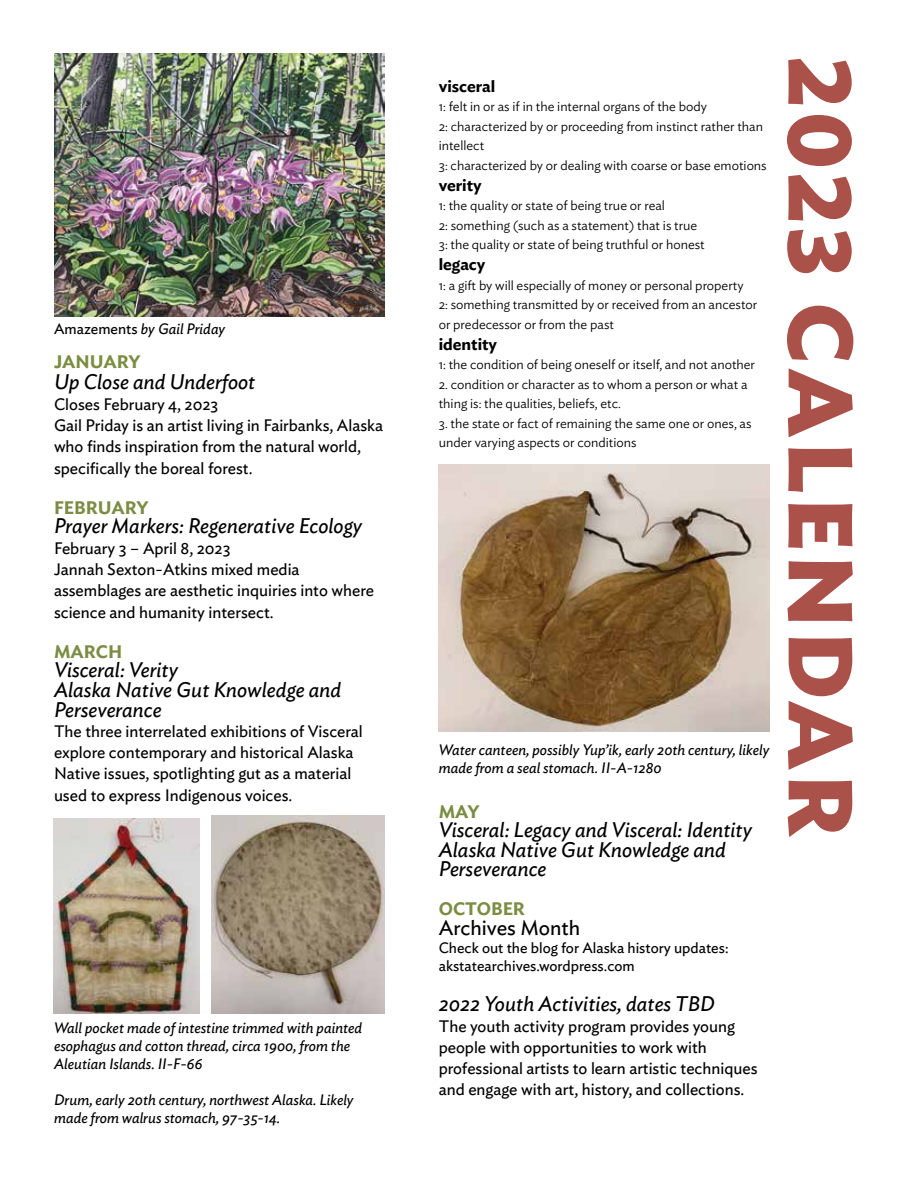
<style>
.page{position:relative;width:918px;height:1188px;background:#fff}
.page>*{position:absolute;margin:0;border:0;box-sizing:border-box;transform-origin:0 0}
.t1{font:700 90px "Ideal Sans";letter-spacing:.05em;color:#aa514a}
.t2{font:italic 21px/19.5px "Ideal Sans";color:#000}
.t3{font:21px "Ideal Sans";color:#000}
.t4{font:600 18px "Ideal Sans";color:#7a8d42}
.t5{font:16.5px/21px "Ideal Sans";color:#000}
.t6{font:600 16.5px "Ideal Sans";color:#000}
.t7{font:italic 15px/18px "Ideal Sans";color:#000}
.t8{font:15px/18px "Ideal Sans";color:#000}
.t9{font:300 13.5px/19.5px "Ideal Sans";color:#000}
.s1{font-style:normal}
</style>
<div class="page">
<img style="left:439px;top:465px;width:331px;height:267px">
<img style="left:54px;top:54px;width:331px;height:263px">
<img style="left:54px;top:819px;width:146px;height:194px">
<img style="left:212px;top:816px;width:173px;height:197px">
<p class="t7" style="left:54px;top:318px;width:173px"><span class="s1">Amazements</span> by Gail Priday</p>
<h3 class="t4" style="left:54px;top:348px;width:88px">JANUARY</h3>
<h2 class="t2" style="left:54px;top:371px;width:203px">Up Close and Underfoot</h2>
<p class="t5" style="left:54px;top:393px;width:331px">Closes February 4, 2023<br>Gail Priday is an artist living in Fairbanks, Alaska who finds inspiration from the natural world, specifically the boreal forest.</p>
<h3 class="t4" style="left:54px;top:494px;width:96px">FEBRUARY</h3>
<h2 class="t2" style="left:54px;top:515px;width:310px">Prayer Markers: Regenerative Ecology</h2>
<p class="t5" style="left:54px;top:537px;width:322px">February 3 – April 8, 2023<br>Jannah Sexton-Atkins mixed media assemblages are aesthetic inquiries into where science and humanity intersect.</p>
<h3 class="t4" style="left:54px;top:638px;width:70px">MARCH</h3>
<h2 class="t2" style="left:54px;top:659px;width:289px">Visceral: Verity<br>Alaska Native Gut Knowledge and<br>Perseverance</h2>
<p class="t5" style="left:54px;top:720px;width:310px">The three interrelated exhibitions of Visceral explore contemporary and historical Alaska Native issues, spotlighting gut as a material used to express Indigenous voices.</p>
<p class="t7" style="left:54px;top:1018px;width:310px">Wall pocket made of intestine trimmed with painted esophagus and cotton thread, circa 1900, from the<br>Aleutian Islands. II-F-66</p>
<p class="t7" style="left:54px;top:1090px;width:301px">Drum, early 20th century, northwest Alaska. Likely made from walrus stomach, 97-35-14.</p>
<p class="t6" style="left:439px;top:73px;width:58px">visceral</p>
<p class="t9" style="left:439px;top:96px;width:330px">1: felt in or as if in the internal organs of the body<br>2: characterized by or proceeding from instinct rather than intellect<br>3: characterized by or dealing with coarse or base emotions</p>
<p class="t6" style="left:439px;top:172px;width:44px">verity</p>
<p class="t9" style="left:439px;top:195px;width:268px">1: the quality or state of being true or real<br>2: something (such as a statement) that is true<br>3: the quality or state of being truthful or honest</p>
<p class="t6" style="left:439px;top:252px;width:48px">legacy</p>
<p class="t9" style="left:439px;top:274px;width:320px">1: a gift by will especially of money or personal property<br>2: something transmitted by or received from an ancestor or predecessor or from the past</p>
<p class="t6" style="left:439px;top:331px;width:60px">identity</p>
<p class="t9" style="left:439px;top:354px;width:318px">1: the condition of being oneself or itself, and not another</p>
<p class="t9" style="left:439px;top:373px;width:310px">2. condition or character as to whom a person or what a thing is: the qualities, beliefs, etc.</p>
<p class="t9" style="left:439px;top:412px;width:314px">3. the state or fact of remaining the same one or ones, as under varying aspects or conditions</p>
<p class="t7" style="left:439px;top:740px;width:332px">Water canteen, possibly Yup’ik, early 20th century, likely made from a seal stomach. II-A-1280</p>
<h3 class="t4" style="left:439px;top:797px;width:42px">MAY</h3>
<h2 class="t2" style="left:439px;top:819px;width:315px">Visceral: Legacy and Visceral: Identity<br>Alaska Native Gut Knowledge and<br>Perseverance</h2>
<h3 class="t4" style="left:439px;top:895px;width:88px">OCTOBER</h3>
<h2 class="t3" style="left:439px;top:912px;width:143px">Archives Month</h2>
<p class="t8" style="left:439px;top:937px;width:291px">Check out the blog for Alaska history updates: akstatearchives.wordpress.com</p>
<h2 class="t2" style="left:439px;top:993px;width:278px">2022 Youth Activities, dates TBD</h2>
<p class="t5" style="left:439px;top:1015px;width:320px">The youth activity program provides young people with opportunities to work with professional artists to learn artistic techniques and engage with art, history, and collections.</p>
<h1 class="t1" style="left:892px;top:57px;width:782px;rotate:90deg">2023 CALENDAR</h1>
</div>
